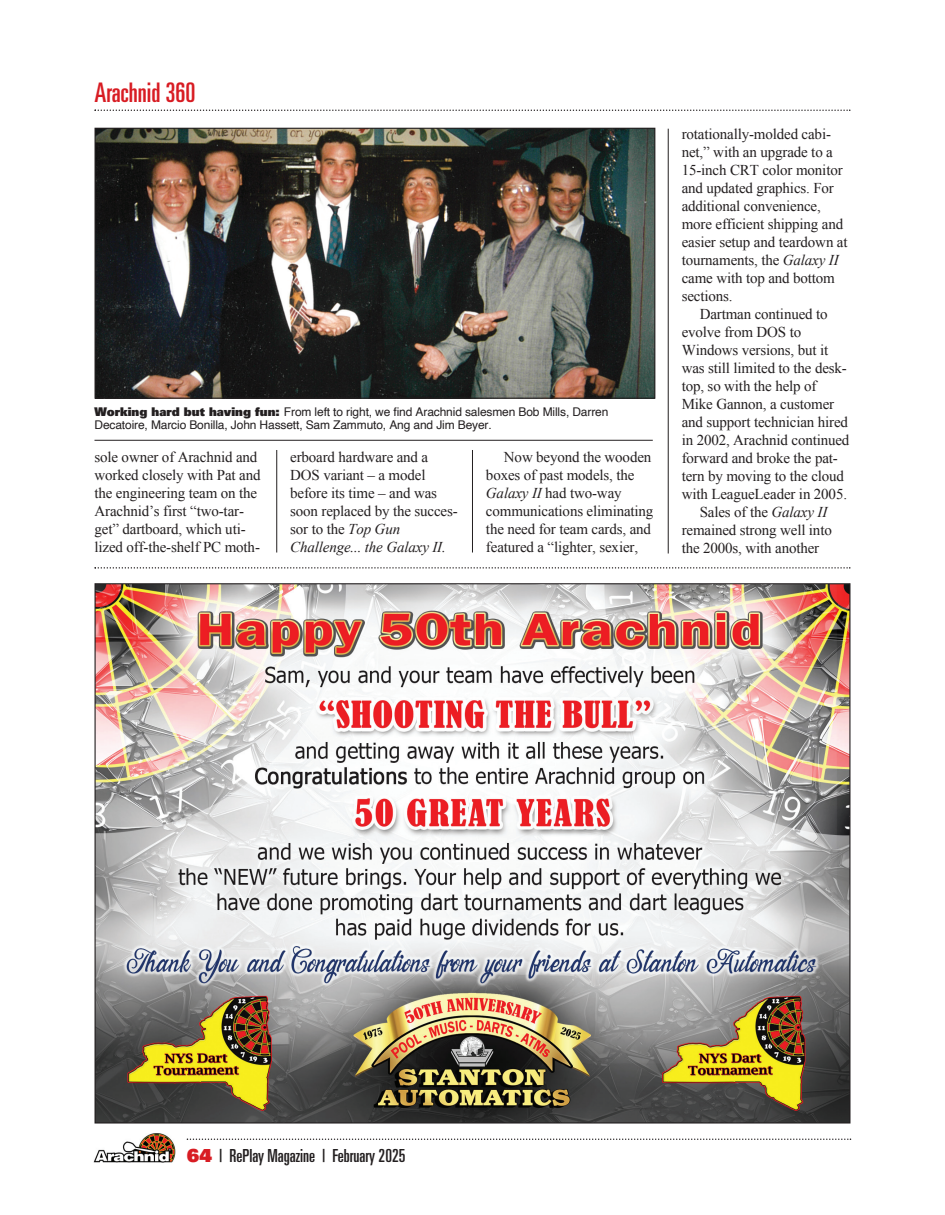
<style>
.page{position:relative;width:945px;height:1215px;background:#fff}
.page>*{position:absolute;margin:0;border:0;box-sizing:border-box;transform-origin:0 0}
.t1{font:ultra-condensed 27px "Univers";color:#d81c23}
.t2{font:ultra-condensed 18px "Univers";color:#231f20}
.t3{font:15px/18px "Times New Roman";letter-spacing:-.01em;color:#231f20}
.t4{font:12px/13.8px "Helvetica";letter-spacing:-.01em;color:#231f20}
.s1{font-family:"Univers";font-weight:900}
.s2{font-style:italic}
.s3{font-weight:900;font-stretch:normal;color:#d81c23}
</style>
<div class="page">
<hr style="left:472px;top:450px;width:1px;height:103px;background:#231f20">
<hr style="left:276px;top:450px;width:1px;height:103px;background:#231f20">
<hr style="left:668px;top:129px;width:1px;height:425px;background:#231f20">
<svg style="left:94px;top:110px;width:756px;height:1px"></svg>
<svg style="left:187px;top:1138px;width:664px;height:2px"></svg>
<svg style="left:95px;top:567px;width:755px;height:2px"></svg>
<img style="left:93px;top:1133px;width:83px;height:30px">
<img style="left:97px;top:585px;width:751px;height:537px">
<img style="left:97px;top:130px;width:556px;height:267px">
<div style="left:95px;top:128px;width:560px;height:271px;border:1px solid #231f20"></div>
<hr style="left:94px;top:440px;width:559px;height:1px;background:#231f20">
<h1 class="t1" style="left:94px;top:83px;width:103px">Arachnid 360</h1>
<p class="t4" style="left:94px;top:405px;width:515px"><span class="s1">Working hard but having fun:</span> From left to right, we find Arachnid salesmen Bob Mills, Darren<br>Decatoire, Marcio Bonilla, John Hassett, Sam Zammuto, Ang and Jim Beyer.</p>
<p class="t3" style="left:94px;top:448px;width:168px">sole owner of Arachnid and worked closely with Pat and the engineering team on the<br>Arachnid’s first “two-tar&shy;get” dartboard, which uti&shy;lized off-the-shelf PC moth-</p>
<p class="t3" style="left:290px;top:448px;width:169px">erboard hardware and a<br>DOS variant – a model before its time – and was soon replaced by the succes&shy;sor to the <span class="s2">Top Gun<br>Challenge... the Galaxy II.</span></p>
<p class="t3" style="left:486px;top:448px;width:169px;text-indent:18px">Now beyond the wooden boxes of past models, the<br><span class="s2">Galaxy II</span> had two-way communications eliminating the need for team cards, and featured a “lighter, sexier,</p>
<p class="t3" style="left:682px;top:125px;width:167px">rotationally-molded cabi&shy;net,” with an upgrade to a<br>15-inch CRT color monitor and updated graphics. For additional convenience, more efficient shipping and easier setup and teardown at tournaments, the <span class="s2">Galaxy II </span>came with top and bottom sections.</p>
<p class="t3" style="left:700px;top:305px;width:129px">Dartman continued to</p>
<p class="t3" style="left:682px;top:323px;width:121px">evolve from DOS to</p>
<p class="t3" style="left:682px;top:341px;width:148px">Windows versions, but it</p>
<p class="t3" style="left:682px;top:359px;width:167px">was still limited to the desk-</p>
<p class="t3" style="left:682px;top:377px;width:136px">top, so with the help of</p>
<p class="t3" style="left:682px;top:395px;width:154px">Mike Gannon, a customer</p>
<p class="t3" style="left:682px;top:413px;width:168px">and support technician hired</p>
<p class="t3" style="left:682px;top:431px;width:169px">in 2002, Arachnid continued</p>
<p class="t3" style="left:682px;top:449px;width:158px">forward and broke the pat-</p>
<p class="t3" style="left:682px;top:467px;width:164px">tern by moving to the cloud</p>
<p class="t3" style="left:682px;top:485px;width:167px">with LeagueLeader in 2005.</p>
<p class="t3" style="left:700px;top:503px;width:129px">Sales of the <span class="s2">Galaxy II</span></p>
<p class="t3" style="left:682px;top:521px;width:152px">remained strong well into</p>
<p class="t3" style="left:682px;top:539px;width:139px">the 2000s, with another</p>
<p class="t2" style="left:187px;top:1149px;width:220px"><span class="s3">64</span> | RePlay Magazine | February 2025</p>
</div>
